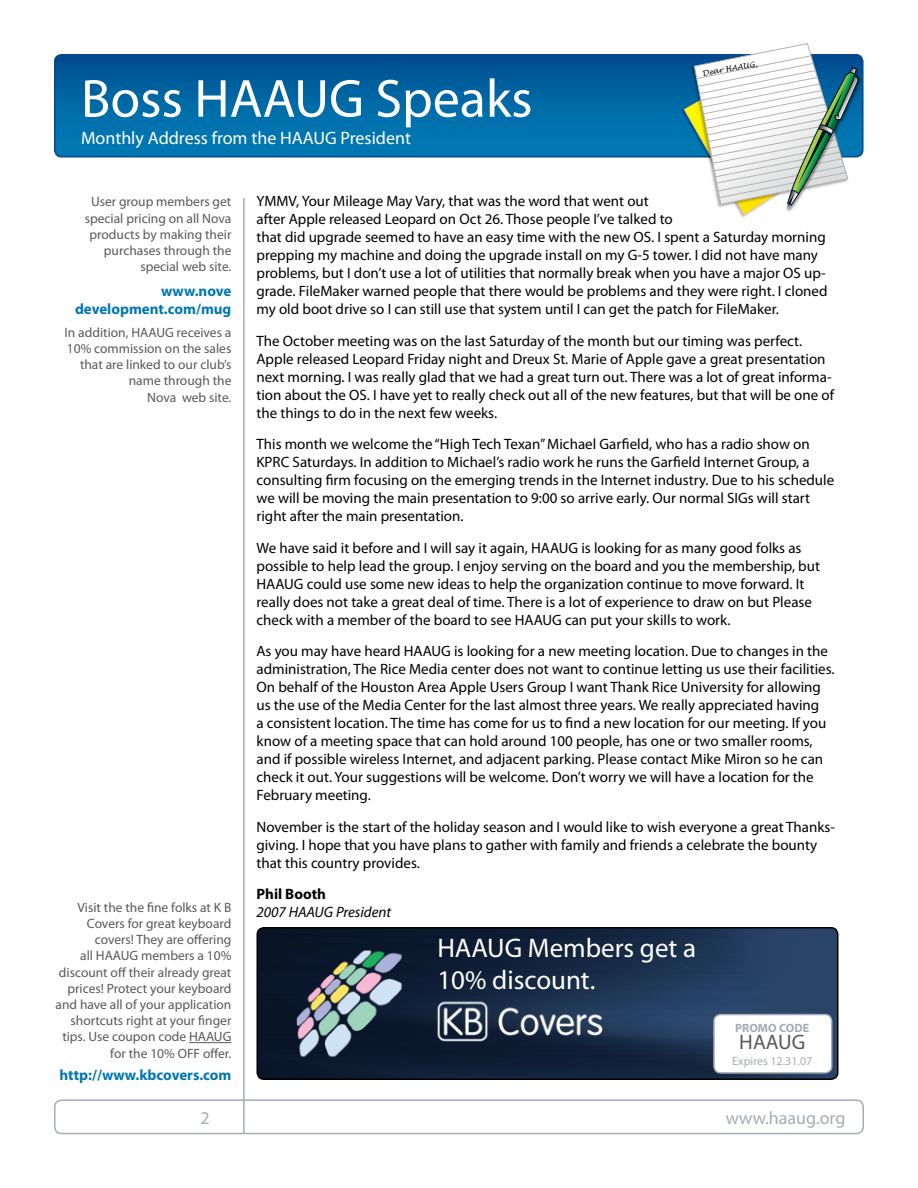
<style>
.page{position:relative;width:918px;height:1188px;background:#fff}
.page>*{position:absolute;margin:0;border:0;box-sizing:border-box;transform-origin:0 0}
.t1{font:54px "Myriad Pro";color:#fff}
.t2{font:27px/32.4px "Myriad";color:#fff}
.t3{font:21px "Myriad Pro";color:#58595b}
.t4{font:18px "Myriad Pro";color:#fff}
.t5{font:18px "Myriad Pro";color:#a6acb4}
.t6{font:15px/18px "Myriad Pro";color:#000}
.t7{font:700 15px/18px "Myriad";color:#0077b1;text-align:right}
.t8{font:italic 15px "Myriad Pro";color:#000}
.t9{font:700 15px "Myriad Pro";color:#000}
.t10{font:13.5px/16.2px "Myriad Pro";color:#58595b;text-align:right}
.t11{font:12px "Myriad Pro";color:#a6acb4}
.t12{font:700 12px "Myriad Pro";color:#a6acb4}
.t13{font:italic 7.5px "Lucida Handwriting";color:#000}
</style>
<div class="page">
<hr style="left:243px;top:198px;width:2px;height:936px;background:#a6acb4">
<div style="left:54px;top:1099px;width:810px;height:35px;border:2px solid #a6acb4;border-radius:7px"></div>
<svg style="left:55px;top:55px;width:807px;height:100px;background:#0067a4"></svg>
<div style="left:54px;top:54px;width:810px;height:104px;border:2px solid #0c468b;border-radius:7px"></div>
<img style="left:679px;top:61px;width:68px;height:157px">
<img style="left:859px;top:66px;width:5px;height:92px">
<svg style="left:684px;top:44px;width:175px;height:171px"></svg>
<img style="left:258px;top:928px;width:580px;height:151px">
<div style="left:256px;top:927px;width:582px;height:153px;border:2px solid #000;border-radius:7px"></div>
<div style="left:714px;top:1015px;width:118px;height:58px;background:#fff;border-radius:7px"></div>
<div style="left:713px;top:1014px;width:119px;height:60px;border:2px solid #a6acb4;border-radius:7px"></div>
<hr style="left:189px;top:1042px;width:42px;height:1px;background:#58595b">
<h1 class="t1" style="left:81px;top:65px;width:453px">Boss HAAUG Speaks</h1>
<p class="t4" style="left:81px;top:127px;width:331px">Monthly Address from the HAAUG President</p>
<p class="t13" style="left:702px;top:69px;width:57px;rotate:-11deg">Dear HAAUG,</p>
<p class="t10" style="left:85px;top:193px;width:148px">User group members get special pricing on all Nova products by making their purchases through the special web site.</p>
<p class="t7" style="left:75px;top:282px;width:158px">www.nove development.com/mug</p>
<p class="t10" style="left:65px;top:324px;width:168px">In addition, HAAUG receives a<br>10% commission on the sales that are linked to our club’s name through the<br>Nova web site.</p>
<p class="t10" style="left:56px;top:899px;width:177px">Visit the the fine folks at K B<br>Covers for great keyboard covers! They are offering<br>all HAAUG members a 10% discount off their already great prices! Protect your keyboard and have all of your application shortcuts right at your finger tips. Use coupon code HAAUG for the 10% OFF offer.</p>
<p class="t7" style="left:60px;top:1066px;width:173px">http://www.kbcovers.com</p>
<p class="t6" style="left:256px;top:192px;width:573px">YMMV, Your Mileage May Vary, that was the word that went out<br>after Apple released Leopard on Oct 26. Those people I’ve talked to<br>that did upgrade seemed to have an easy time with the new OS. I spent a Saturday morning prepping my machine and doing the upgrade install on my G-5 tower. I did not have many problems, but I don’t use a lot of utilities that normally break when you have a major OS up&shy;grade. FileMaker warned people that there would be problems and they were right. I cloned my old boot drive so I can still use that system until I can get the patch for FileMaker.</p>
<p class="t6" style="left:256px;top:331px;width:579px">The October meeting was on the last Saturday of the month but our timing was perfect.<br>Apple released Leopard Friday night and Dreux St. Marie of Apple gave a great presentation next morning. I was really glad that we had a great turn out. There was a lot of great informa&shy;tion about the OS. I have yet to really check out all of the new features, but that will be one of the things to do in the next few weeks.</p>
<p class="t6" style="left:256px;top:435px;width:579px">This month we welcome the “High Tech Texan” Michael Garfield, who has a radio show on KPRC Saturdays. In addition to Michael’s radio work he runs the Garfield Internet Group, a consulting firm focusing on the emerging trends in the Internet industry. Due to his schedule we will be moving the main presentation to 9:00 so arrive early. Our normal SIGs will start right after the main presentation.</p>
<p class="t6" style="left:256px;top:538px;width:565px">We have said it before and I will say it again, HAAUG is looking for as many good folks as possible to help lead the group. I enjoy serving on the board and you the membership, but HAAUG could use some new ideas to help the organization continue to move forward. It really does not take a great deal of time. There is a lot of experience to draw on but Please check with a member of the board to see HAAUG can put your skills to work.</p>
<p class="t6" style="left:256px;top:642px;width:580px">As you may have heard HAAUG is looking for a new meeting location. Due to changes in the administration, The Rice Media center does not want to continue letting us use their facilities.<br>On behalf of the Houston Area Apple Users Group I want Thank Rice University for allowing us the use of the Media Center for the last almost three years. We really appreciated having<br>a consistent location. The time has come for us to find a new location for our meeting. If you know of a meeting space that can hold around 100 people, has one or two smaller rooms, and if possible wireless Internet, and adjacent parking. Please contact Mike Miron so he can check it out. Your suggestions will be welcome. Don’t worry we will have a location for the February meeting.</p>
<p class="t6" style="left:256px;top:817px;width:580px">November is the start of the holiday season and I would like to wish everyone a great Thanks&shy;giving. I hope that you have plans to gather with family and friends a celebrate the bounty that this country provides.</p>
<p class="t9" style="left:256px;top:884px;width:71px">Phil Booth</p>
<p class="t8" style="left:256px;top:903px;width:136px">2007 HAAUG President</p>
<h2 class="t2" style="left:437px;top:933px;width:260px">HAAUG Members get a<br>10% discount.</h2>
<p class="t12" style="left:735px;top:1021px;width:75px">PROMO CODE</p>
<h3 class="t3" style="left:739px;top:1029px;width:67px">HAAUG</h3>
<p class="t11" style="left:732px;top:1054px;width:82px">Expires 12.31.07</p>
<p class="t5" style="left:201px;top:1107px;width:11px">2</p>
<p class="t5" style="left:726px;top:1107px;width:121px">www.haaug.org</p>
</div>
